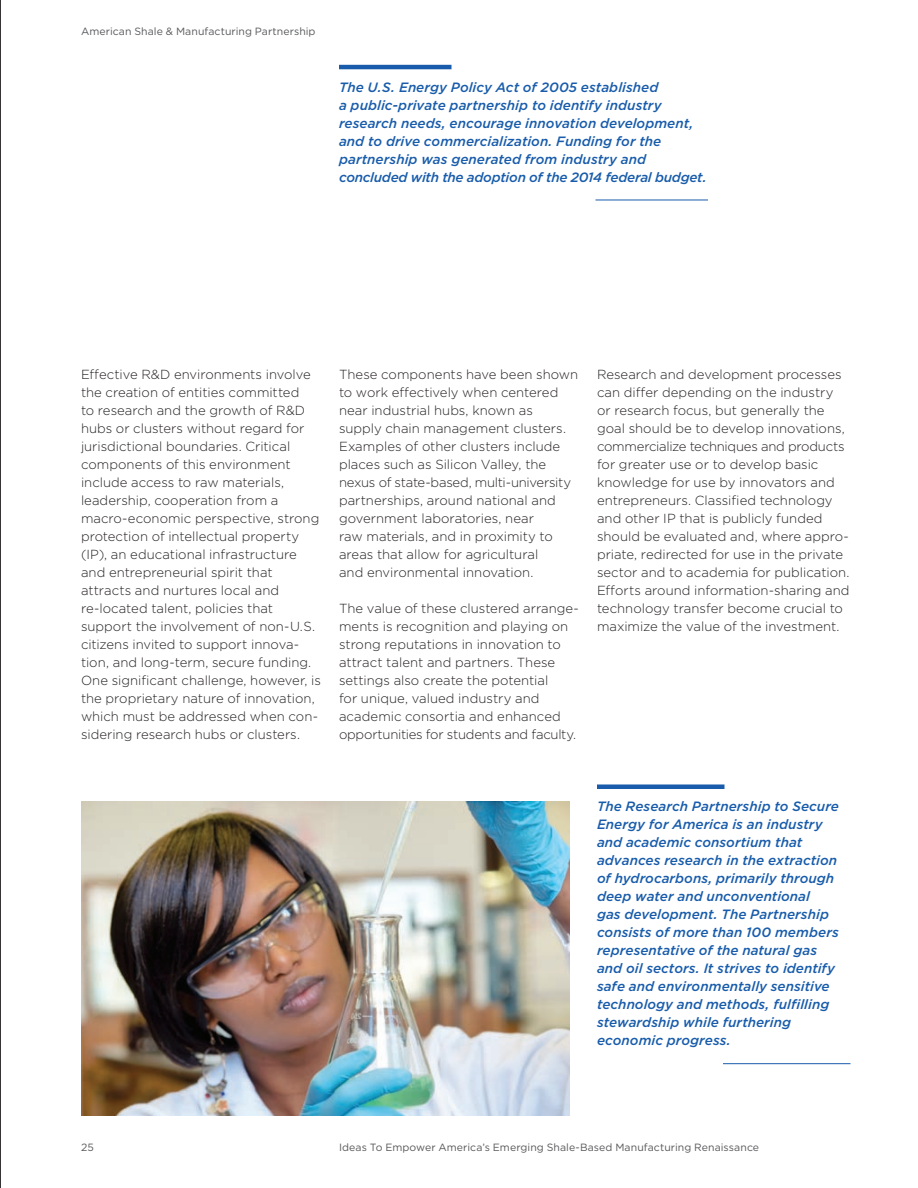
<style>
.page{position:relative;width:918px;height:1188px;background:#fff}
.page>*{position:absolute;margin:0;border:0;box-sizing:border-box;transform-origin:0 0}
.call_outs_-_one_colu{font:italic 500 13.5px/18px "Gotham";letter-spacing:.005em;color:#185cab}
.call_out_-_1_5_colum{font:italic 500 13.5px/18px "Gotham";color:#185cab}
.body_text{font:300 13.2px/18px "Gotham";color:#231f20}
.t1{font:10.5px "Gotham";letter-spacing:.01em;color:#57585a}
</style>
<div class="page">
<div style="left:597px;top:784px;width:127px;height:5px;background:#185cab"></div>
<hr style="left:723px;top:1063px;width:127px;height:1px;background:#185cab">
<hr style="left:339px;top:65px;width:113px;height:4px;background:#185cab">
<hr style="left:596px;top:200px;width:112px;height:1px;background:#185cab">
<img style="left:81px;top:801px;width:489px;height:315px">
<hr style="left:0;top:0;width:1px;height:1188px;background:#231f20">
<p class="t1" style="left:81px;top:25px;width:236px">American Shale &amp; Manufacturing Partnership</p>
<p class="call_out_-_1_5_colum" style="left:339px;top:78px;width:369px">The U.S. Energy Policy Act of 2005 established<br>a public-private partnership to identify industry research needs, encourage innovation development, and to drive commercialization. Funding for the partnership was generated from industry and concluded with the adoption of the 2014 federal budget.</p>
<p class="body_text" style="left:81px;top:365px;width:241px">Effective R&amp;D environments involve the creation of entities committed<br>to research and the growth of R&amp;D hubs or clusters without regard for jurisdictional boundaries. Critical components of this environment include access to raw materials, leadership, cooperation from a macro-economic perspective, strong protection of intellectual property (IP), an educational infrastructure and entrepreneurial spirit that attracts and nurtures local and re-located talent, policies that support the involvement of non-U.S. citizens invited to support innova&shy;tion, and long-term, secure funding.<br>One significant challenge, however, is the proprietary nature of innovation, which must be addressed when con&shy;sidering research hubs or clusters.</p>
<p class="body_text" style="left:339px;top:365px;width:241px">These components have been shown to work effectively when centered near industrial hubs, known as supply chain management clusters.<br>Examples of other clusters include places such as Silicon Valley, the nexus of state-based, multi-university partnerships, around national and government laboratories, near<br>raw materials, and in proximity to areas that allow for agricultural<br>and environmental innovation.</p>
<p class="body_text" style="left:339px;top:599px;width:242px">The value of these clustered arrange&shy;ments is recognition and playing on strong reputations in innovation to attract talent and partners. These settings also create the potential<br>for unique, valued industry and academic consortia and enhanced opportunities for students and faculty.</p>
<p class="body_text" style="left:597px;top:365px;width:254px">Research and development processes can differ depending on the industry or research focus, but generally the goal should be to develop innovations, commercialize techniques and products for greater use or to develop basic knowledge for use by innovators and entrepreneurs. Classified technology and other IP that is publicly funded should be evaluated and, where appro&shy;priate, redirected for use in the private sector and to academia for publication.<br>Efforts around information-sharing and technology transfer become crucial to maximize the value of the investment.</p>
<p class="call_outs_-_one_colu" style="left:597px;top:798px;width:244px">The Research Partnership to Secure Energy for America is an industry and academic consortium that advances research in the extraction of hydrocarbons, primarily through deep water and unconventional<br>gas development. The Partnership consists of more than 100 members representative of the natural gas and oil sectors. It strives to identify safe and environmentally sensitive technology and methods, fulfilling stewardship while furthering economic progress.</p>
<p class="t1" style="left:81px;top:1141px;width:14px">25</p>
<p class="t1" style="left:339px;top:1141px;width:422px">Ideas To Empower America’s Emerging Shale-Based Manufacturing Renaissance</p>
</div>
